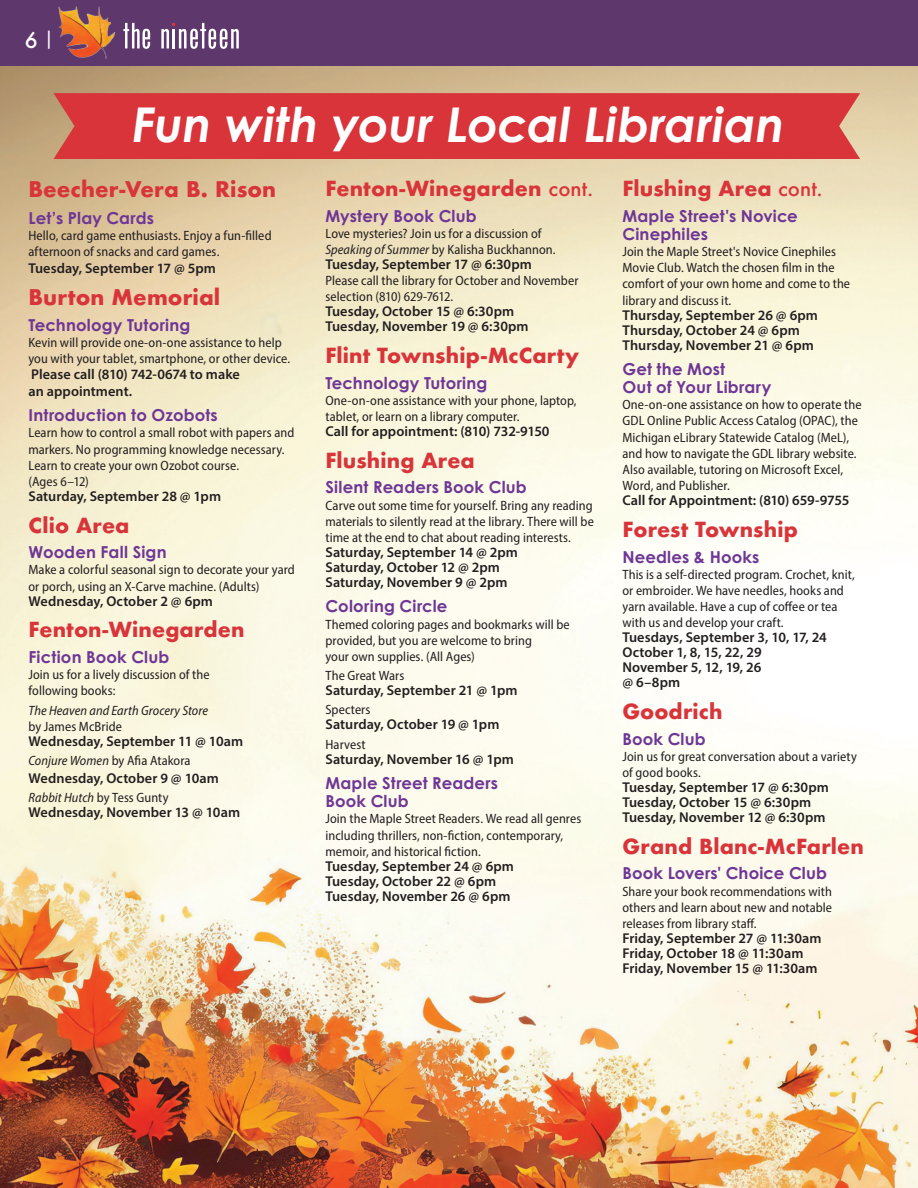
<style>
.page{position:relative;width:918px;height:1188px;background:#fff}
.page>*{position:absolute;margin:0;border:0;box-sizing:border-box;transform-origin:0 0}
.t1{font:italic 700 48px "Century Gothic Pro";color:#fff}
.t2{font:700 21px "Futura";letter-spacing:.005em;color:#d8343a}
.t3{font:500 21px "Futura";color:#fff}
.t4{font:700 20.25px "Futura";letter-spacing:.01em;color:#d8343a}
.t5{font:700 16.5px/18px "Century Gothic Pro";letter-spacing:.01em;color:#6e3696}
.t6{font:600 14.25px "Myriad Pro";letter-spacing:.005em;color:#231f20}
.t7{font:semi-condensed 13.5px/16.2px "Myriad Pro";letter-spacing:.005em;color:#231f20}
.t8{font:italic semi-condensed 13.5px "Myriad Pro";letter-spacing:.005em;color:#231f20}
.s1{font-family:"Century Gothic Pro";font-weight:700;font-size:19.5px}
.s2{font-style:italic}
.s3{font-style:normal}
.s4{font-weight:500}
</style>
<div class="page">
<img style="left:0;top:66px;width:918px;height:1122px">
<div style="left:0;top:0;width:918px;height:66px;background:#5e386d"></div>
<div style="left:54px;top:93px;width:806px;height:66px;background:#d8343a"></div>
<svg style="left:123px;top:23px;width:27px;height:26px"></svg>
<svg style="left:161px;top:23px;width:78px;height:26px"></svg>
<img style="left:58px;top:6px;width:58px;height:53px">
<p class="t3" style="left:25px;top:26px;width:32px">6 <span class="s1">|</span></p>
<p class="t1" style="left:132px;top:94px;width:654px">Fun with your Local Librarian</p>
<p class="t2" style="left:28px;top:174px;width:249px">Beecher-Vera B. Rison</p>
<p class="t5" style="left:28px;top:209px;width:127px">Let’s Play Cards</p>
<p class="t7" style="left:28px;top:227px;width:245px">Hello, card game enthusiasts. Enjoy a fun-filled afternoon of snacks and card games.</p>
<p class="t6" style="left:28px;top:259px;width:189px">Tuesday, September 17 @ 5pm</p>
<p class="t2" style="left:28px;top:282px;width:193px">Burton Memorial</p>
<p class="t5" style="left:28px;top:316px;width:163px">Technology Tutoring</p>
<p class="t7" style="left:28px;top:334px;width:263px">Kevin will provide one-on-one assistance to help you with your tablet, smartphone, or other device.</p>
<p class="t6" style="left:31px;top:366px;width:210px">Please call (810) 742-0674 to make</p>
<p class="t6" style="left:28px;top:382px;width:105px">an appointment.</p>
<p class="t5" style="left:28px;top:406px;width:191px">Introduction to Ozobots</p>
<p class="t7" style="left:28px;top:425px;width:267px">Learn how to control a small robot with papers and markers. No programming knowledge necessary.<br>Learn to create your own Ozobot course.</p>
<p class="t7" style="left:28px;top:473px;width:62px">(Ages 6–12)</p>
<p class="t6" style="left:28px;top:487px;width:194px">Saturday, September 28 @ 1pm</p>
<p class="t4" style="left:28px;top:510px;width:103px">Clio Area</p>
<p class="t5" style="left:28px;top:543px;width:140px">Wooden Fall Sign</p>
<p class="t7" style="left:28px;top:562px;width:268px">Make a colorful seasonal sign to decorate your yard or porch, using an X-Carve machine. (Adults)</p>
<p class="t6" style="left:28px;top:592px;width:186px">Wednesday, October 2 @ 6pm</p>
<p class="t4" style="left:28px;top:615px;width:218px">Fenton-Winegarden</p>
<p class="t5" style="left:28px;top:648px;width:142px">Fiction Book Club</p>
<p class="t7" style="left:28px;top:666px;width:183px">Join us for a lively discussion of the</p>
<p class="t7" style="left:28px;top:683px;width:89px">following books:</p>
<p class="t8" style="left:28px;top:702px;width:181px">The Heaven and Earth Grocery Store</p>
<p class="t7" style="left:28px;top:718px;width:95px">by James McBride</p>
<p class="t6" style="left:28px;top:732px;width:216px">Wednesday, September 11 @ 10am</p>
<p class="t7" style="left:28px;top:752px;width:164px"><span class="s2">Conjure Women</span> by Afia Atakora</p>
<p class="t6" style="left:28px;top:769px;width:192px">Wednesday, October 9 @ 10am</p>
<p class="t8" style="left:28px;top:789px;width:142px">Rabbit Hutch <span class="s3">by Tess Gunty</span></p>
<p class="t6" style="left:28px;top:803px;width:213px">Wednesday, November 13 @ 10am</p>
<p class="t4" style="left:326px;top:174px;width:269px">Fenton-Winegarden <span class="s4">cont.</span></p>
<p class="t5" style="left:326px;top:206px;width:153px">Mystery Book Club</p>
<p class="t7" style="left:326px;top:225px;width:218px">Love mysteries? Join us for a discussion of</p>
<p class="t7" style="left:326px;top:241px;width:232px"><span class="s2">Speaking of Summer</span> by Kalisha Buckhannon.</p>
<p class="t6" style="left:326px;top:255px;width:208px">Tuesday, September 17 @ 6:30pm</p>
<p class="t7" style="left:326px;top:272px;width:254px">Please call the library for October and November selection (810) 629-7612.</p>
<p class="t6" style="left:326px;top:303px;width:190px">Tuesday, October 15 @ 6:30pm</p>
<p class="t6" style="left:326px;top:318px;width:205px">Tuesday, November 19 @ 6:30pm</p>
<p class="t4" style="left:326px;top:341px;width:255px">Flint Township-McCarty</p>
<p class="t5" style="left:326px;top:373px;width:163px">Technology Tutoring</p>
<p class="t7" style="left:326px;top:392px;width:253px">One-on-one assistance with your phone, laptop, tablet, or learn on a library computer.</p>
<p class="t6" style="left:326px;top:422px;width:226px">Call for appointment: (810) 732-9150</p>
<p class="t4" style="left:326px;top:446px;width:151px">Flushing Area</p>
<p class="t5" style="left:326px;top:478px;width:203px">Silent Readers Book Club</p>
<p class="t7" style="left:326px;top:497px;width:270px;text-align:justify">Carve out some time for yourself. Bring any reading materials to silently read at the library. There will be time at the end to chat about reading interests.</p>
<p class="t6" style="left:326px;top:543px;width:194px">Saturday, September 14 @ 2pm</p>
<p class="t6" style="left:326px;top:558px;width:176px">Saturday, October 12 @ 2pm</p>
<p class="t6" style="left:326px;top:573px;width:184px">Saturday, November 9 @ 2pm</p>
<p class="t5" style="left:326px;top:597px;width:123px">Coloring Circle</p>
<p class="t7" style="left:326px;top:616px;width:246px">Themed coloring pages and bookmarks will be provided, but you are welcome to bring</p>
<p class="t7" style="left:326px;top:648px;width:151px">your own supplies. (All Ages)</p>
<p class="t7" style="left:326px;top:667px;width:80px">The Great Wars</p>
<p class="t6" style="left:326px;top:681px;width:194px">Saturday, September 21 @ 1pm</p>
<p class="t7" style="left:326px;top:702px;width:47px">Specters</p>
<p class="t6" style="left:326px;top:716px;width:175px">Saturday, October 19 @ 1pm</p>
<p class="t7" style="left:326px;top:736px;width:42px">Harvest</p>
<p class="t6" style="left:326px;top:750px;width:190px">Saturday, November 16 @ 1pm</p>
<p class="t5" style="left:326px;top:774px;width:174px">Maple Street Readers</p>
<p class="t5" style="left:326px;top:792px;width:85px">Book Club</p>
<p class="t7" style="left:326px;top:811px;width:257px">Join the Maple Street Readers. We read all genres including thrillers, non-fiction, contemporary, memoir, and historical fiction.</p>
<p class="t6" style="left:326px;top:857px;width:190px">Tuesday, September 24 @ 6pm</p>
<p class="t6" style="left:326px;top:872px;width:172px">Tuesday, October 22 @ 6pm</p>
<p class="t6" style="left:326px;top:887px;width:187px">Tuesday, November 26 @ 6pm</p>
<p class="t4" style="left:622px;top:174px;width:202px">Flushing Area <span class="s4">cont.</span></p>
<p class="t5" style="left:622px;top:207px;width:177px">Maple Street's Novice<br>Cinephiles</p>
<p class="t7" style="left:622px;top:243px;width:229px">Join the Maple Street's Novice Cinephiles Movie Club. Watch the chosen film in the comfort of your own home and come to the library and discuss it.</p>
<p class="t6" style="left:622px;top:306px;width:197px">Thursday, September 26 @ 6pm</p>
<p class="t6" style="left:622px;top:321px;width:179px">Thursday, October 24 @ 6pm</p>
<p class="t6" style="left:622px;top:336px;width:193px">Thursday, November 21 @ 6pm</p>
<p class="t5" style="left:622px;top:360px;width:104px">Get the Most</p>
<p class="t5" style="left:622px;top:378px;width:150px">Out of Your Library</p>
<p class="t7" style="left:622px;top:396px;width:241px">One-on-one assistance on how to operate the GDL Online Public Access Catalog (OPAC), the Michigan eLibrary Statewide Catalog (MeL), and how to navigate the GDL library website.<br>Also available, tutoring on Microsoft Excel, Word, and Publisher.</p>
<p class="t6" style="left:622px;top:491px;width:228px">Call for Appointment: (810) 659-9755</p>
<p class="t4" style="left:622px;top:515px;width:177px">Forest Township</p>
<p class="t5" style="left:622px;top:547px;width:139px">Needles &amp; Hooks</p>
<p class="t7" style="left:622px;top:566px;width:234px">This is a self-directed program. Crochet, knit, or embroider. We have needles, hooks and yarn available. Have a cup of coffee or tea</p>
<p class="t7" style="left:622px;top:615px;width:163px">with us and develop your craft.</p>
<p class="t6" style="left:622px;top:629px;width:206px">Tuesdays, September 3, 10, 17, 24</p>
<p class="t6" style="left:622px;top:644px;width:141px">October 1, 8, 15, 22, 29</p>
<p class="t6" style="left:622px;top:659px;width:140px">November 5, 12, 19, 26</p>
<p class="t6" style="left:622px;top:674px;width:59px">@ 6–8pm</p>
<p class="t4" style="left:622px;top:697px;width:101px">Goodrich</p>
<p class="t5" style="left:622px;top:729px;width:85px">Book Club</p>
<p class="t7" style="left:622px;top:748px;width:236px">Join us for great conversation about a variety</p>
<p class="t7" style="left:622px;top:764px;width:80px">of good books.</p>
<p class="t6" style="left:622px;top:778px;width:208px">Tuesday, September 17 @ 6:30pm</p>
<p class="t6" style="left:622px;top:793px;width:190px">Tuesday, October 15 @ 6:30pm</p>
<p class="t6" style="left:622px;top:808px;width:205px">Tuesday, November 12 @ 6:30pm</p>
<p class="t4" style="left:622px;top:832px;width:243px">Grand Blanc-McFarlen</p>
<p class="t5" style="left:622px;top:864px;width:206px">Book Lovers' Choice Club</p>
<p class="t7" style="left:622px;top:883px;width:211px;text-align:justify">Share your book recommendations with others and learn about new and notable releases from library staff.</p>
<p class="t6" style="left:622px;top:929px;width:201px">Friday, September 27 @ 11:30am</p>
<p class="t6" style="left:622px;top:944px;width:182px">Friday, October 18 @ 11:30am</p>
<p class="t6" style="left:622px;top:959px;width:197px">Friday, November 15 @ 11:30am</p>
</div>
